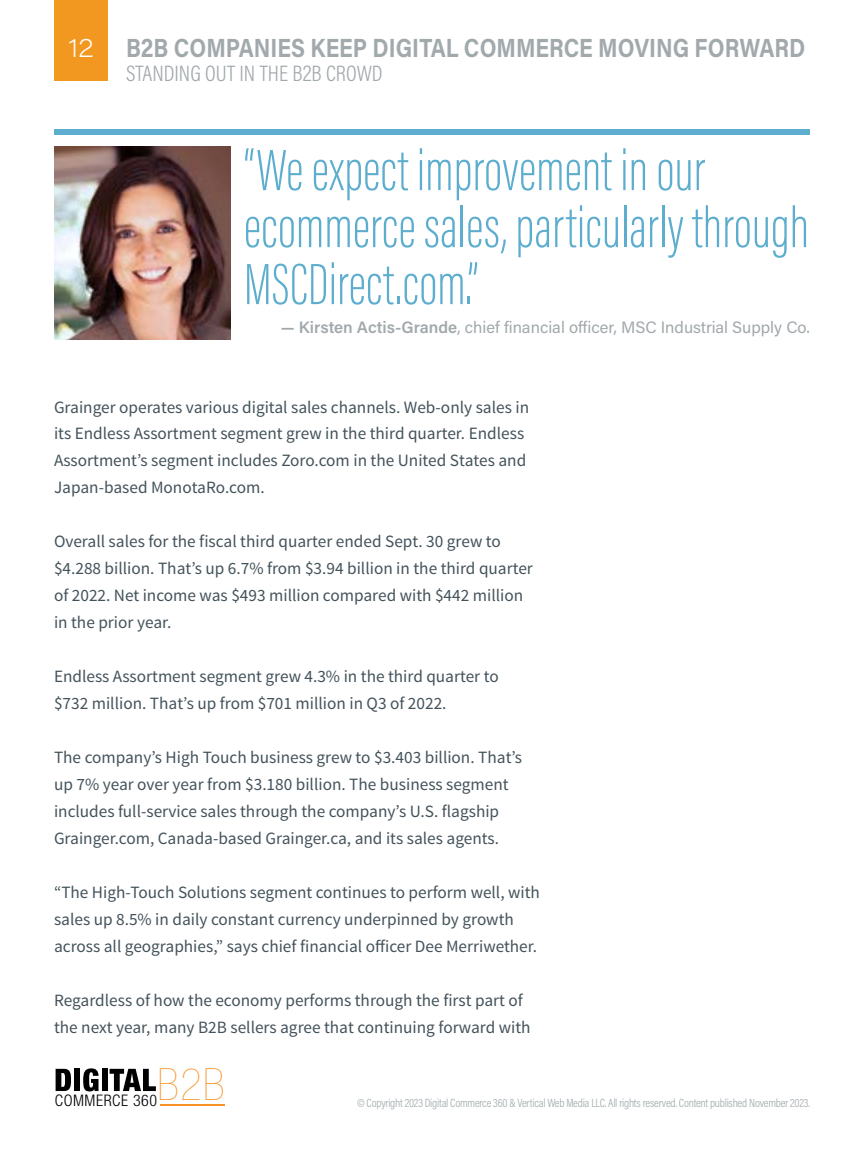
<style>
.page{position:relative;width:864px;height:1161px;background:#fff}
.page>*{position:absolute;margin:0;border:0;box-sizing:border-box;transform-origin:0 0}
.t1{font:200 60px/57px "Acumin Pro Extra Cond";color:#5cadce}
.t2{font:200 condensed 44.4px "Helvetica Neue LT Std";color:#f79227}
.t3{font:700 26.25px "Acumin Pro";color:#a1a9ac;scale:.84 1}
.t4{font:200 26.25px "Acumin Pro Wide";color:#fff}
.t5{font:300 22.5px "Acumin Pro Cond";color:#a1a9ac}
.t6{font:17.25px/27px "Source Sans Pro";color:#43525a}
.t7{font:16.5px "Acumin Pro";color:#a1a9ac}
.t8{font:300 condensed 15.9px "Helvetica Neue LT Std";letter-spacing:.035em;color:#010101}
.t9{font:300 12px "Acumin Pro Cond";letter-spacing:-.02em;color:#a1a9ac}
.s1{font-weight:600}
</style>
<div class="page">
<div style="left:54px;top:0;width:54px;height:81px;background:#f29820"></div>
<svg style="left:56px;top:1069px;width:15px;height:22px"></svg>
<div style="left:74px;top:1069px;width:6px;height:22px;background:#010101"></div>
<svg style="left:83px;top:1068px;width:16px;height:23px"></svg>
<div style="left:102px;top:1069px;width:5px;height:22px;background:#010101"></div>
<svg style="left:110px;top:1069px;width:46px;height:22px"></svg>
<hr style="left:160px;top:1104px;width:64px;height:2px;background:#f79227">
<div style="left:54px;top:129px;width:756px;height:6px;background:#5cadce"></div>
<img style="left:55px;top:146px;width:175px;height:193px">
<h3 class="t4" style="left:68px;top:29px;width:27px">12</h3>
<h3 class="t3" style="left:126px;top:29px;width:810px">B2B COMPANIES KEEP DIGITAL COMMERCE MOVING FORWARD</h3>
<h3 class="t5" style="left:126px;top:59px;width:258px">STANDING OUT IN THE B2B CROWD</h3>
<h1 class="t1" style="left:244px;top:142px;width:567px">“We expect improvement in our ecommerce sales, particularly through<br>MSCDirect.com.”</h1>
<p class="t7" style="left:281px;top:315px;width:531px"><span class="s1">— Kirsten Actis-Grande</span>, chief financial officer, MSC Industrial Supply Co.</p>
<p class="t6" style="left:54px;top:394px;width:477px">Grainger operates various digital sales channels. Web-only sales in its Endless Assortment segment grew in the third quarter. Endless Assortment’s segment includes Zoro.com in the United States and Japan-based MonotaRo.com.</p>
<p class="t6" style="left:54px;top:529px;width:480px">Overall sales for the fiscal third quarter ended Sept. 30 grew to $4.288 billion. That’s up 6.7% from $3.94 billion in the third quarter of 2022. Net income was $493 million compared with $442 million in the prior year.</p>
<p class="t6" style="left:54px;top:664px;width:446px">Endless Assortment segment grew 4.3% in the third quarter to $732 million. That’s up from $701 million in Q3 of 2022.</p>
<p class="t6" style="left:54px;top:745px;width:470px">The company’s High Touch business grew to $3.403 billion. That’s up 7% year over year from $3.180 billion. The business segment includes full-service sales through the company’s U.S. flagship Grainger.com, Canada-based Grainger.ca, and its sales agents.</p>
<p class="t6" style="left:54px;top:880px;width:487px">“The High-Touch Solutions segment continues to perform well, with sales up 8.5% in daily constant currency underpinned by growth across all geographies,” says chief financial officer Dee Merriwether.</p>
<p class="t6" style="left:54px;top:987px;width:478px">Regardless of how the economy performs through the first part of the next year, many B2B sellers agree that continuing forward with</p>
<h2 class="t2" style="left:158px;top:1060px;width:69px">B2B</h2>
<p class="t8" style="left:55px;top:1091px;width:104px">COMMERCE 360</p>
<p class="t9" style="left:357px;top:1095px;width:454px">© Copyright 2023 Digital Commerce 360 &amp; Vertical Web Media LLC. All rights reserved. Content published November 2023.</p>
</div>
